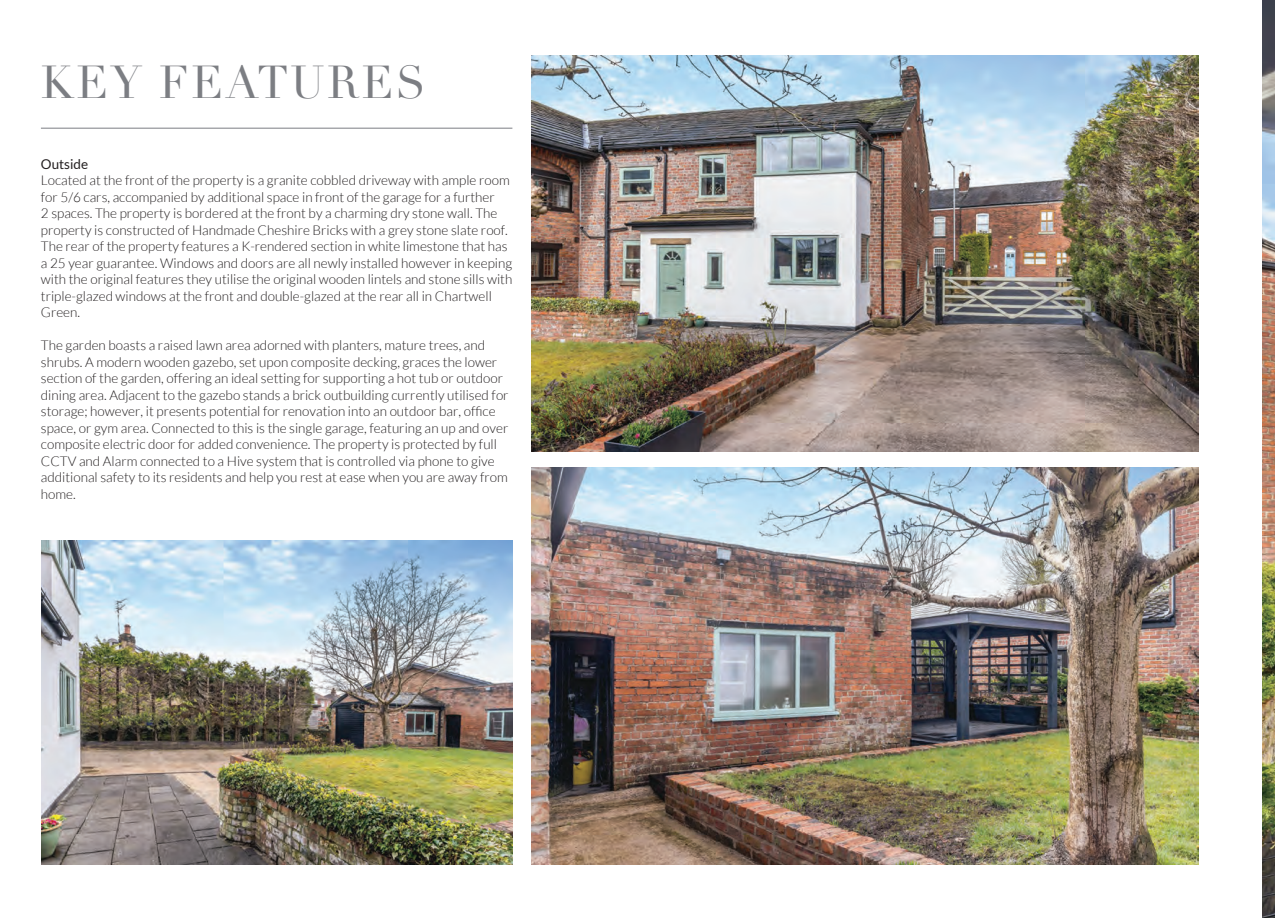
<style>
.page{position:relative;width:1275px;height:918px;background:#fff}
.page>*{position:absolute;margin:0;border:0;box-sizing:border-box;transform-origin:0 0}
.t1{font:45px "Didot";letter-spacing:.05em;color:#7c7e83}
.t2{font:300 13.5px/16.5px "Lato";color:#231f20}
.t3{font:13.5px "Lato";color:#231f20}
</style>
<div class="page">
<img style="left:1262px;top:0;width:13px;height:917px">
<hr style="left:41px;top:128px;width:471px;height:1px;background:#7c7e83">
<img style="left:531px;top:55px;width:667px;height:396px">
<img style="left:531px;top:467px;width:667px;height:396px">
<img style="left:42px;top:540px;width:470px;height:323px">
<h1 class="t1" style="left:41px;top:55px;width:386px">KEY FEATURES</h1>
<p class="t3" style="left:41px;top:156px;width:49px">Outside</p>
<p class="t2" style="left:41px;top:172px;width:473px">Located at the front of the property is a granite cobbled driveway with ample room for 5/6 cars, accompanied by additional space in front of the garage for a further<br>2 spaces. The property is bordered at the front by a charming dry stone wall. The property is constructed of Handmade Cheshire Bricks with a grey stone slate roof.<br>The rear of the property features a K-rendered section in white limestone that has a 25 year guarantee. Windows and doors are all newly installed however in keeping with the original features they utilise the original wooden lintels and stone sills with triple-glazed windows at the front and double-glazed at the rear all in Chartwell Green.</p>
<p class="t2" style="left:41px;top:337px;width:469px">The garden boasts a raised lawn area adorned with planters, mature trees, and shrubs. A modern wooden gazebo, set upon composite decking, graces the lower section of the garden, offering an ideal setting for supporting a hot tub or outdoor dining area. Adjacent to the gazebo stands a brick outbuilding currently utilised for storage; however, it presents potential for renovation into an outdoor bar, office space, or gym area. Connected to this is the single garage, featuring an up and over composite electric door for added convenience. The property is protected by full CCTV and Alarm connected to a Hive system that is controlled via phone to give additional safety to its residents and help you rest at ease when you are away from home.</p>
</div>
